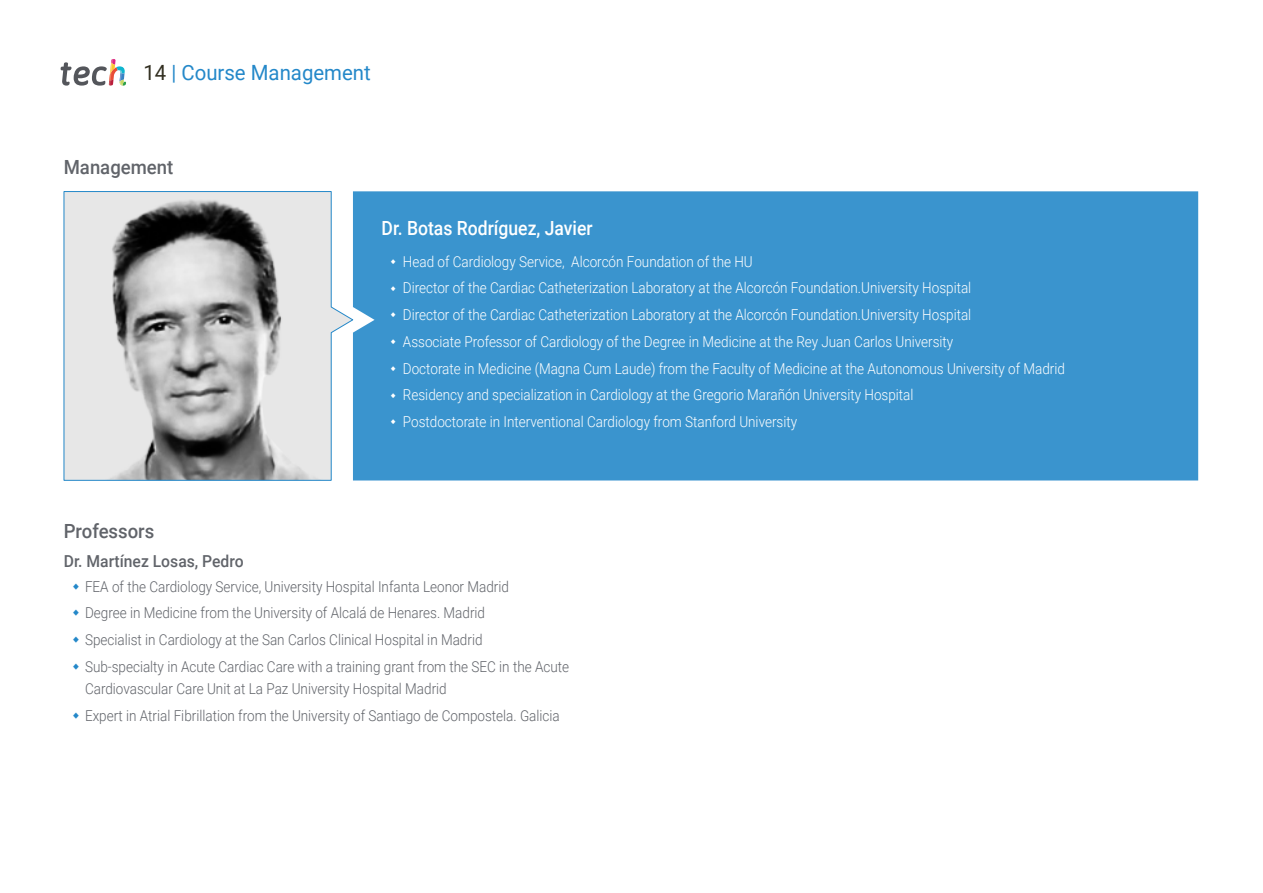
<style>
.page{position:relative;width:1263px;height:893px;background:#fff}
.page>*{position:absolute;margin:0;border:0;box-sizing:border-box;transform-origin:0 0}
.t1{font:21px "Roboto";color:#2488c9}
.t2{font:500 19.5px "Roboto";color:#fff;scale:.9 1}
.t3{font:500 19.5px "Roboto";color:#61646a;scale:.95 1}
.t4{font:500 16.5px "Roboto";color:#61646a;scale:.95 1}
.t5{font:300 15px/26.7px "Roboto";color:#fff;scale:.9 1}
.t6{font:300 15px/26.7px "Roboto";color:#61646a;scale:.9 1}
.s1{color:#312e20}
</style>
<div class="page">
<svg style="left:61px;top:59px;width:65px;height:27px"></svg>
<div style="left:353px;top:191px;width:845px;height:289px;background:#3a94ce"></div>
<svg style="left:64px;top:191px;width:289px;height:290px;background:#bcbdbe"></svg>
<svg style="left:391px;top:259px;width:4px;height:5px"></svg>
<svg style="left:391px;top:286px;width:4px;height:5px"></svg>
<svg style="left:391px;top:312px;width:4px;height:5px"></svg>
<svg style="left:391px;top:339px;width:4px;height:5px"></svg>
<svg style="left:391px;top:366px;width:4px;height:5px"></svg>
<svg style="left:391px;top:393px;width:4px;height:5px"></svg>
<svg style="left:391px;top:420px;width:4px;height:5px"></svg>
<h1 class="t1" style="left:144px;top:57px;width:229px"><span class="s1">14</span> | Course Management</h1>
<h2 class="t3" style="left:64px;top:154px;width:117px">Management</h2>
<h2 class="t3" style="left:64px;top:517px;width:97px">Professors</h2>
<h2 class="t2" style="left:382px;top:214px;width:236px">Dr. Botas Rodríguez, Javier</h2>
<p class="t5" style="left:403px;top:247px;width:737px">Head of Cardiology Service, Alcorcón Foundation of the HU<br>Director of the Cardiac Catheterization Laboratory at the Alcorcón Foundation.University Hospital<br>Director of the Cardiac Catheterization Laboratory at the Alcorcón Foundation.University Hospital<br>Associate Professor of Cardiology of the Degree in Medicine at the Rey Juan Carlos University<br>Doctorate in Medicine (Magna Cum Laude) from the Faculty of Medicine at the Autonomous University of Madrid Residency and specialization in Cardiology at the Gregorio Marañón University Hospital<br>Postdoctorate in Interventional Cardiology from Stanford University</p>
<p class="t4" style="left:64px;top:550px;width:191px">Dr. Martínez Losas, Pedro</p>
<p class="t6" style="left:85px;top:572px;width:539px">FEA of the Cardiology Service, University Hospital Infanta Leonor Madrid<br>Degree in Medicine from the University of Alcalá de Henares. Madrid<br>Specialist in Cardiology at the San Carlos Clinical Hospital in Madrid<br>Sub-specialty in Acute Cardiac Care with a training grant from the SEC in the Acute</p>
<p class="t6" style="left:85px;top:675px;width:529px">Cardiovascular Care Unit at La Paz University Hospital Madrid<br>Expert in Atrial Fibrillation from the University of Santiago de Compostela. Galicia</p>
</div>
